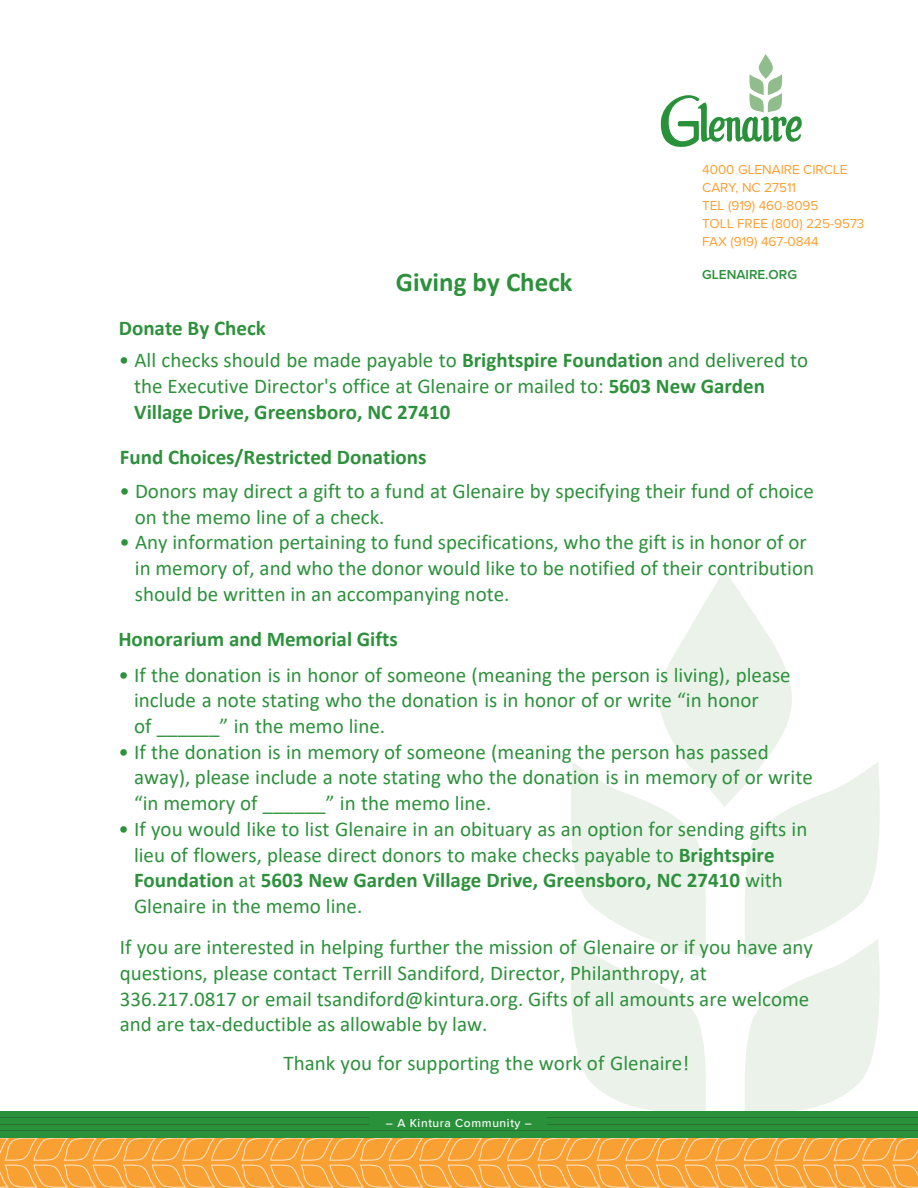
<style>
.page{position:relative;width:918px;height:1188px;background:#fff}
.page>*{position:absolute;margin:0;border:0;box-sizing:border-box;transform-origin:0 0}
.t1{font:700 27px "Calibri";color:#2d913c}
.t2{font:21px/25.7px "Calibri";color:#2d913c}
.t3{font:700 21px "Calibri";color:#2d913c}
.t4{font:13.5px/18px "Proxima Nova";color:#f9a032}
.t5{font:600 13.5px "Proxima Nova";color:#2a913b}
.t6{font:500 12px "Proxima Nova";letter-spacing:.05em;color:#fff}
.s1{font-weight:700}
</style>
<div class="page">
<svg style="left:660px;top:54px;width:142px;height:93px"></svg>
<svg style="left:571px;top:570px;width:309px;height:541px"></svg>
<svg style="left:0;top:1138px;width:918px;height:50px;background:#f9a743"></svg>
<div style="left:0;top:1111px;width:918px;height:27px;background:#2a913b"></div>
<hr style="left:0;top:1124px;width:918px;height:1px;background:#287035">
<hr style="left:0;top:1118px;width:918px;height:1px;background:#287035">
<hr style="left:0;top:1131px;width:918px;height:1px;background:#287035">
<div style="left:370px;top:1111px;width:177px;height:16px;background:#2a913b"></div>
<p class="t3" style="left:119px;top:313px;width:149px">Donate By Check</p>
<p class="t1" style="left:396px;top:263px;width:178px">Giving by Check</p>
<p class="t4" style="left:702px;top:160px;width:164px">4000 GLENAIRE CIRCLE<br>CARY, NC 27511<br>TEL (919) 460-8095<br>TOLL FREE (800) 225-9573<br>FAX (919) 467-0844</p>
<p class="t5" style="left:702px;top:264px;width:96px">GLENAIRE.ORG</p>
<p class="t2" style="left:134px;top:347px;width:676px;text-indent:-15px">• All checks should be made payable to <span class="s1">Brightspire Foundation</span> and delivered to the Executive Director's office at Glenaire or mailed to: <span class="s1">5603 New Garden<br>Village Drive</span><span class="s1">,</span> <span class="s1">Greensboro</span><span class="s1">, NC 27</span><span class="s1">410</span></p>
<p class="t3" style="left:120px;top:442px;width:308px">Fund Choices/Restricted Donations</p>
<p class="t2" style="left:135px;top:478px;width:681px;text-indent:-15px">• Donors may direct a gift to a fund at Glenaire by specifying their fund of choice on the memo line of a check.</p>
<p class="t2" style="left:135px;top:529px;width:681px;text-indent:-15px">• Any information pertaining to fund specifications, who the gift is in honor of or in memory of, and who the donor would like to be notified of their contribution should be written in an accompanying note.</p>
<p class="t3" style="left:118px;top:624px;width:281px">Honorarium and Memorial Gifts</p>
<p class="t2" style="left:134px;top:661px;width:658px;text-indent:-15px">• If the donation is in honor of someone (meaning the person is living), please include a note stating who the donation is in honor of or write “in honor<br>of ______” in the memo line.</p>
<p class="t2" style="left:134px;top:738px;width:680px;text-indent:-15px">• If the donation is in memory of someone (meaning the person has passed away), please include a note stating who the donation is in memory of or write “in memory of ______” in the memo line.</p>
<p class="t2" style="left:134px;top:816px;width:675px;text-indent:-15px">• If you would like to list Glenaire in an obituary as an option for sending gifts in lieu of flowers, please direct donors to make checks payable to <span class="s1">Brightspire Foundation</span> at <span class="s1">5603 New Garden Village Drive</span><span class="s1">,</span> <span class="s1">Greensboro</span><span class="s1">, NC 27</span><span class="s1">410</span> with Glenaire in the memo line.</p>
<p class="t2" style="left:120px;top:934px;width:695px">If you are interested in helping further the mission of Glenaire or if you have any questions, please contact Terrill Sandiford, Director, Philanthropy, at 336.217.0817 or email tsandiford@kintura.org. Gifts of all amounts are welcome and are tax-deductible as allowable by law.</p>
<p class="t2" style="left:283px;top:1050px;width:407px">Thank you for supporting the work of Glenaire!</p>
<p class="t6" style="left:386px;top:1114px;width:148px">– A Kintura Community –</p>
</div>
